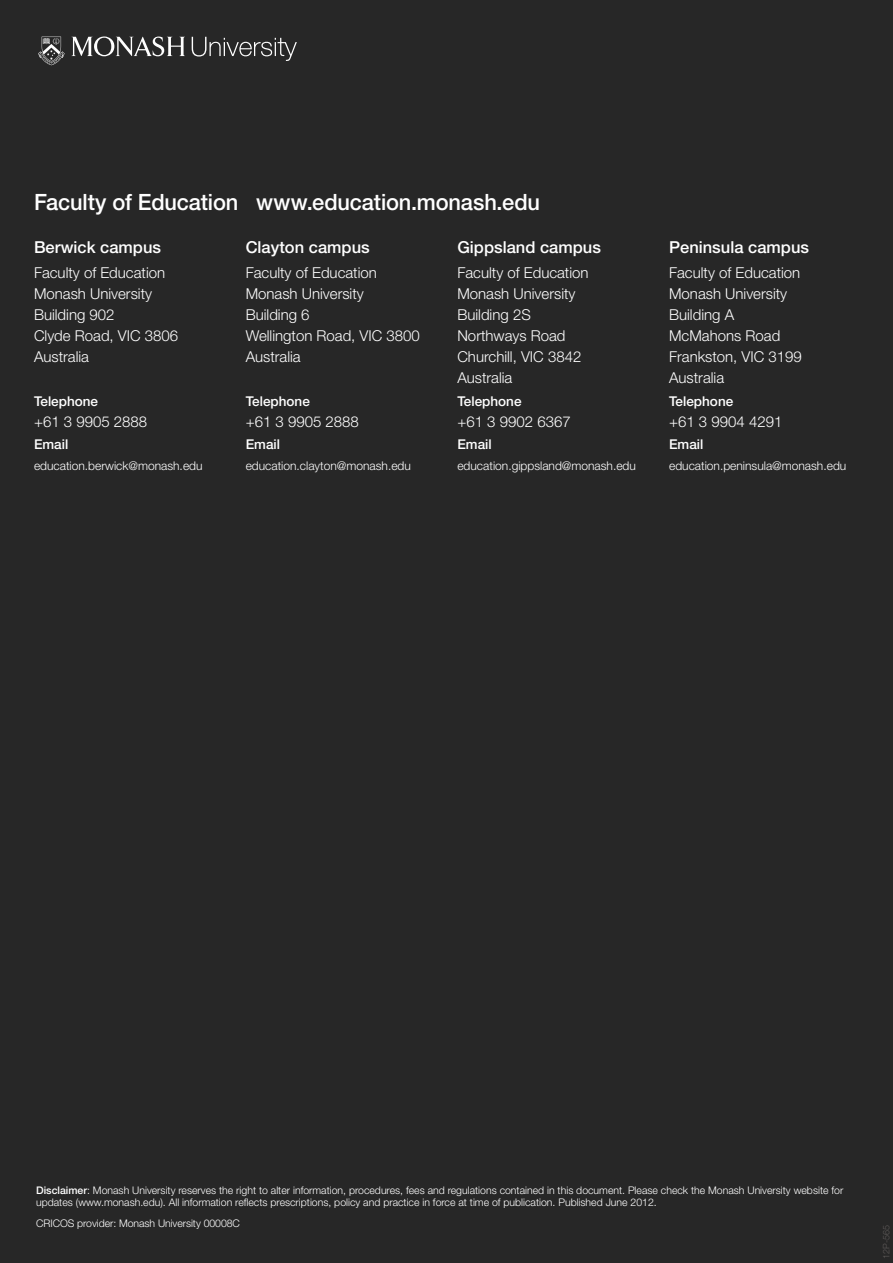
<style>
.page{position:relative;width:893px;height:1263px;background:#272727}
.page>*{position:absolute;margin:0;border:0;box-sizing:border-box;transform-origin:0 0}
.t1{font:500 22.5px "Helvetica Neue";letter-spacing:-.005em;color:#fff}
.t2{font:500 16.5px "Helvetica Neue";color:#fff}
.t3{font:300 15px/21px "Helvetica Neue";color:#fff}
.t4{font:500 13.5px "Helvetica Neue";color:#fff}
.t5{font:300 12px "Helvetica Neue";color:#fff}
.t6{font:300 10.5px/12.8px "Helvetica Neue";color:#fff}
.t7{font:300 9px "Helvetica Neue";color:#5d5958}
.s1{font-weight:500}
</style>
<div class="page">
<svg style="left:192px;top:37px;width:105px;height:24px"></svg>
<svg style="left:72px;top:36px;width:113px;height:20px"></svg>
<svg style="left:38px;top:37px;width:27px;height:28px"></svg>
<h1 class="t1" style="left:34px;top:188px;width:507px">Faculty of Education www.education.monash.edu</h1>
<p class="t2" style="left:34px;top:237px;width:129px">Berwick campus</p>
<p class="t3" style="left:34px;top:262px;width:146px">Faculty of Education<br>Monash University<br>Building 902<br>Clyde Road, VIC 3806<br>Australia</p>
<p class="t4" style="left:34px;top:393px;width:66px">Telephone</p>
<p class="t3" style="left:34px;top:411px;width:115px">+61 3 9905 2888</p>
<p class="t4" style="left:34px;top:436px;width:36px">Email</p>
<p class="t5" style="left:34px;top:458px;width:170px">education.berwick@monash.edu</p>
<p class="t2" style="left:246px;top:237px;width:125px">Clayton campus</p>
<p class="t3" style="left:246px;top:262px;width:176px">Faculty of Education<br>Monash University<br>Building 6<br>Wellington Road, VIC 3800<br>Australia</p>
<p class="t4" style="left:246px;top:393px;width:66px">Telephone</p>
<p class="t3" style="left:246px;top:411px;width:115px">+61 3 9905 2888</p>
<p class="t4" style="left:246px;top:436px;width:36px">Email</p>
<p class="t5" style="left:246px;top:458px;width:167px">education.clayton@monash.edu</p>
<p class="t2" style="left:457px;top:237px;width:145px">Gippsland campus</p>
<p class="t3" style="left:457px;top:262px;width:133px">Faculty of Education<br>Monash University<br>Building 2S<br>Northways Road<br>Churchill, VIC 3842<br>Australia</p>
<p class="t4" style="left:457px;top:393px;width:66px">Telephone</p>
<p class="t3" style="left:457px;top:410px;width:115px">+61 3 9902 6367</p>
<p class="t4" style="left:457px;top:436px;width:36px">Email</p>
<p class="t5" style="left:457px;top:458px;width:180px">education.gippsland@monash.edu</p>
<p class="t2" style="left:669px;top:237px;width:141px">Peninsula campus</p>
<p class="t3" style="left:669px;top:262px;width:134px">Faculty of Education<br>Monash University<br>Building A<br>McMahons Road<br>Frankston, VIC 3199<br>Australia</p>
<p class="t4" style="left:669px;top:393px;width:66px">Telephone</p>
<p class="t3" style="left:669px;top:410px;width:115px">+61 3 9904 4291</p>
<p class="t4" style="left:669px;top:436px;width:36px">Email</p>
<p class="t5" style="left:669px;top:458px;width:179px">education.peninsula@monash.edu</p>
<p class="t6" style="left:36px;top:1183px;width:809px"><span class="s1">Disclaimer</span>: Monash University reserves the right to alter information, procedures, fees and regulations contained in this document. Please check the Monash University website for updates (www.monash.edu). All information reflects prescriptions, policy and practice in force at time of publication. Published June 2012.</p>
<p class="t6" style="left:36px;top:1216px;width:205px">CRICOS provider: Monash University 00008C</p>
<p class="t7" style="left:881px;top:1259px;width:36px;rotate:-90deg">12P-565</p>
</div>
